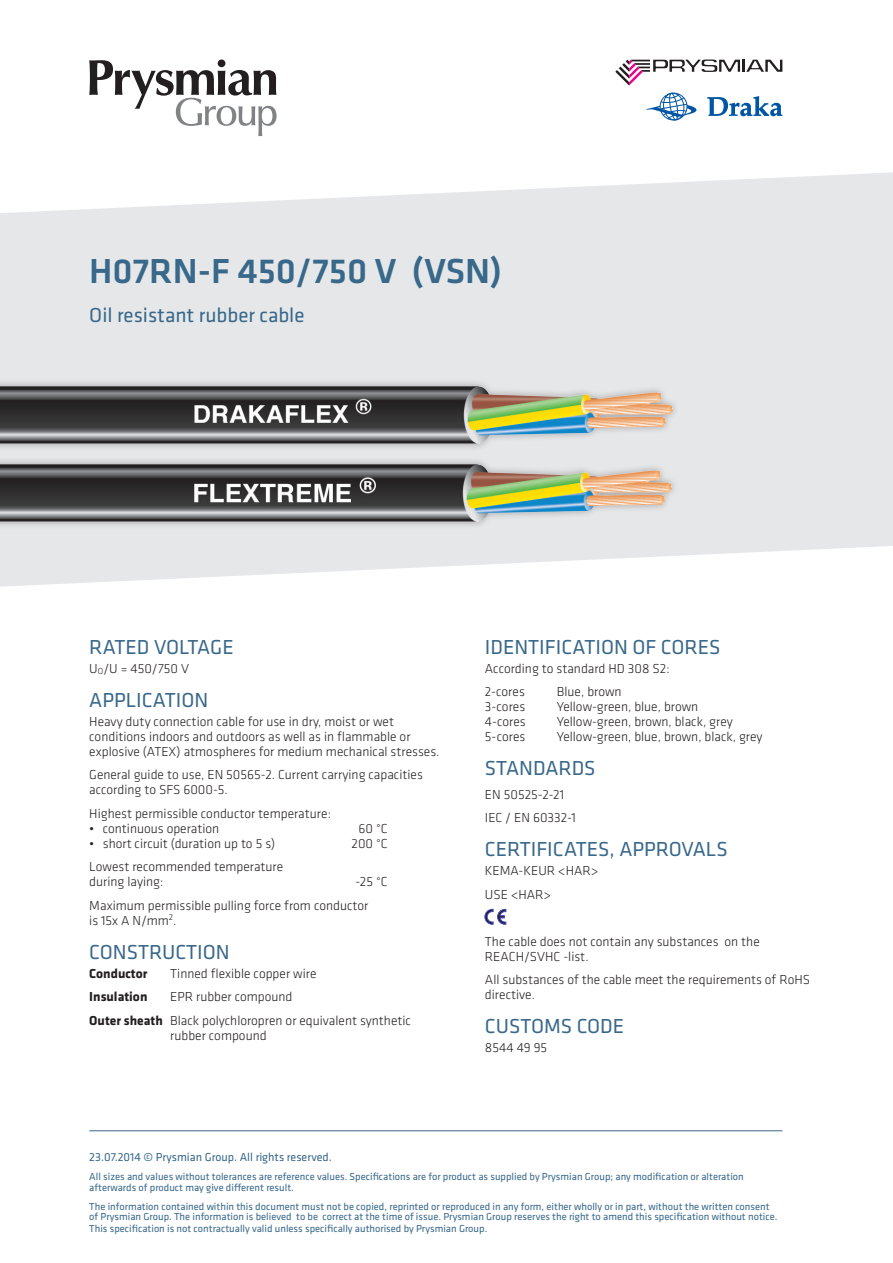
<style>
.page{position:relative;width:893px;height:1263px;background:#fff}
.page>*{position:absolute;margin:0;border:0;box-sizing:border-box;transform-origin:0 0}
.TUOTE{font:500 36px "Klavika";color:#38688a}
.Otsikot_14_pt{font:21px "Klavika";color:#38688a}
.Leipis{font:21px "Klavika";color:#38688a}
.Leipis-2{font:300 13.5px/15px "Klavika";color:#231f20}
.Leipis-3{font:700 13.5px "Klavika";color:#231f20}
.t1{font:12px "Klavika";color:#38688a}
.t2{font:10.5px/10.5px "Klavika";color:#38688a}
.s1{font-weight:700}
</style>
<div class="page">
<svg style="left:615px;top:60px;width:167px;height:61px"></svg>
<svg style="left:89px;top:60px;width:188px;height:76px"></svg>
<hr style="left:89px;top:1130px;width:693px;height:1px;background:#38688a">
<svg style="left:0;top:172px;width:893px;height:415px;background:#e9eaeb"></svg>
<div style="left:0;top:457px;width:679px;height:72px;background:#231f20;opacity:.35"></div>
<img style="left:0;top:465px;width:671px;height:57px">
<svg style="left:485px;top:909px;width:21px;height:15px"></svg>
<div style="left:0;top:379px;width:679px;height:72px;background:#231f20;opacity:.35"></div>
<img style="left:0;top:387px;width:672px;height:57px">
<p class="TUOTE" style="left:89px;top:252px;width:414px">H07RN-F 450/750 V (VSN)</p>
<p class="Otsikot_14_pt" style="left:89px;top:304px;width:217px">Oil resistant rubber cable</p>
<p class="Otsikot_14_pt" style="left:89px;top:635px;width:146px">RATED VOLTAGE</p>
<p class="Leipis-2" style="left:89px;top:661px;width:101px">U<sub>O</sub>/U = 450/750 V</p>
<p class="Otsikot_14_pt" style="left:89px;top:688px;width:121px">APPLICATION</p>
<p class="Leipis-2" style="left:89px;top:714px;width:352px">Heavy duty connection cable for use in dry, moist or wet conditions indoors and outdoors as well as in flammable or explosive (ATEX) atmospheres for medium mechanical stresses.</p>
<p class="Leipis-2" style="left:89px;top:768px;width:335px">General guide to use, EN 50565-2. Current carrying capacities according to SFS 6000-5.</p>
<p class="Leipis-2" style="left:89px;top:806px;width:243px">Highest permissible conductor temperature:</p>
<p class="Leipis-2" style="left:89px;top:821px;width:131px">• continuous operation</p>
<p class="Leipis-2" style="left:359px;top:821px;width:31px">60 °C</p>
<p class="Leipis-2" style="left:89px;top:836px;width:187px">• short circuit (duration up to 5 s)</p>
<p class="Leipis-2" style="left:352px;top:836px;width:38px">200 °C</p>
<p class="Leipis-2" style="left:89px;top:860px;width:196px">Lowest recommended temperature during laying:</p>
<p class="Leipis-2" style="left:355px;top:875px;width:34px">-25 °C</p>
<p class="Leipis-2" style="left:89px;top:898px;width:281px">Maximum permissible pulling force from conductor is 15x A N/mm<sup>2</sup>.</p>
<p class="Otsikot_14_pt" style="left:89px;top:940px;width:142px">CONSTRUCTION</p>
<p class="Leipis-3" style="left:89px;top:966px;width:60px">Conductor</p>
<p class="Leipis-2" style="left:170px;top:966px;width:148px">Tinned flexible copper wire</p>
<p class="Leipis-3" style="left:89px;top:989px;width:60px">Insulation</p>
<p class="Leipis-2" style="left:170px;top:990px;width:124px">EPR rubber compound</p>
<p class="Leipis-2" style="left:170px;top:1013px;width:242px;text-indent:-81px"><span class="s1">Outer sheath</span> Black polychloropren or equivalent synthetic rubber compound</p>
<p class="Otsikot_14_pt" style="left:485px;top:635px;width:237px">IDENTIFICATION OF CORES</p>
<p class="Leipis-2" style="left:485px;top:661px;width:186px">According to standard HD 308 S2:</p>
<p class="Leipis-2" style="left:485px;top:685px;width:41px">2-cores</p>
<p class="Leipis-2" style="left:557px;top:685px;width:66px">Blue, brown</p>
<p class="Leipis-2" style="left:485px;top:700px;width:42px">3-cores</p>
<p class="Leipis-2" style="left:557px;top:700px;width:143px">Yellow-green, blue, brown</p>
<p class="Leipis-2" style="left:485px;top:715px;width:42px">4-cores</p>
<p class="Leipis-2" style="left:557px;top:715px;width:177px">Yellow-green, brown, black, grey</p>
<p class="Leipis-2" style="left:485px;top:730px;width:42px">5-cores</p>
<p class="Leipis-2" style="left:557px;top:730px;width:207px">Yellow-green, blue, brown, black, grey</p>
<p class="Leipis" style="left:485px;top:757px;width:112px">STANDARDS</p>
<p class="Leipis-2" style="left:485px;top:787px;width:81px">EN 50525-2-21</p>
<p class="Leipis-2" style="left:485px;top:810px;width:92px">IEC / EN 60332-1</p>
<p class="Otsikot_14_pt" style="left:485px;top:837px;width:244px">CERTIFICATES, APPROVALS</p>
<p class="Leipis-2" style="left:485px;top:863px;width:115px">KEMA-KEUR &lt;HAR&gt;</p>
<p class="Leipis-2" style="left:485px;top:887px;width:68px">USE &lt;HAR&gt;</p>
<p class="Leipis-2" style="left:485px;top:934px;width:276px">The cable does not contain any substances on the<br>REACH/SVHC -list.</p>
<p class="Leipis-2" style="left:485px;top:972px;width:327px">All substances of the cable meet the requirements of RoHS directive.</p>
<p class="Otsikot_14_pt" style="left:485px;top:1014px;width:141px">CUSTOMS CODE</p>
<p class="Leipis-2" style="left:485px;top:1040px;width:64px">8544 49 95</p>
<p class="t1" style="left:89px;top:1150px;width:244px">23.07.2014 © Prysmian Group. All rights reserved.</p>
<p class="t2" style="left:89px;top:1171px;width:656px">All sizes and values without tolerances are reference values. Specifications are for product as supplied by Prysmian Group; any modification or alteration afterwards of product may give different result.</p>
<p class="t2" style="left:89px;top:1201px;width:690px">The information contained within this document must not be copied, reprinted or reproduced in any form, either wholly or in part, without the written consent of Prysmian Group. The information is believed to be correct at the time of issue. Prysmian Group reserves the right to amend this specification without notice.</p>
<p class="t2" style="left:89px;top:1223px;width:400px">This specification is not contractually valid unless specifically authorised by Prysmian Group.</p>
</div>
